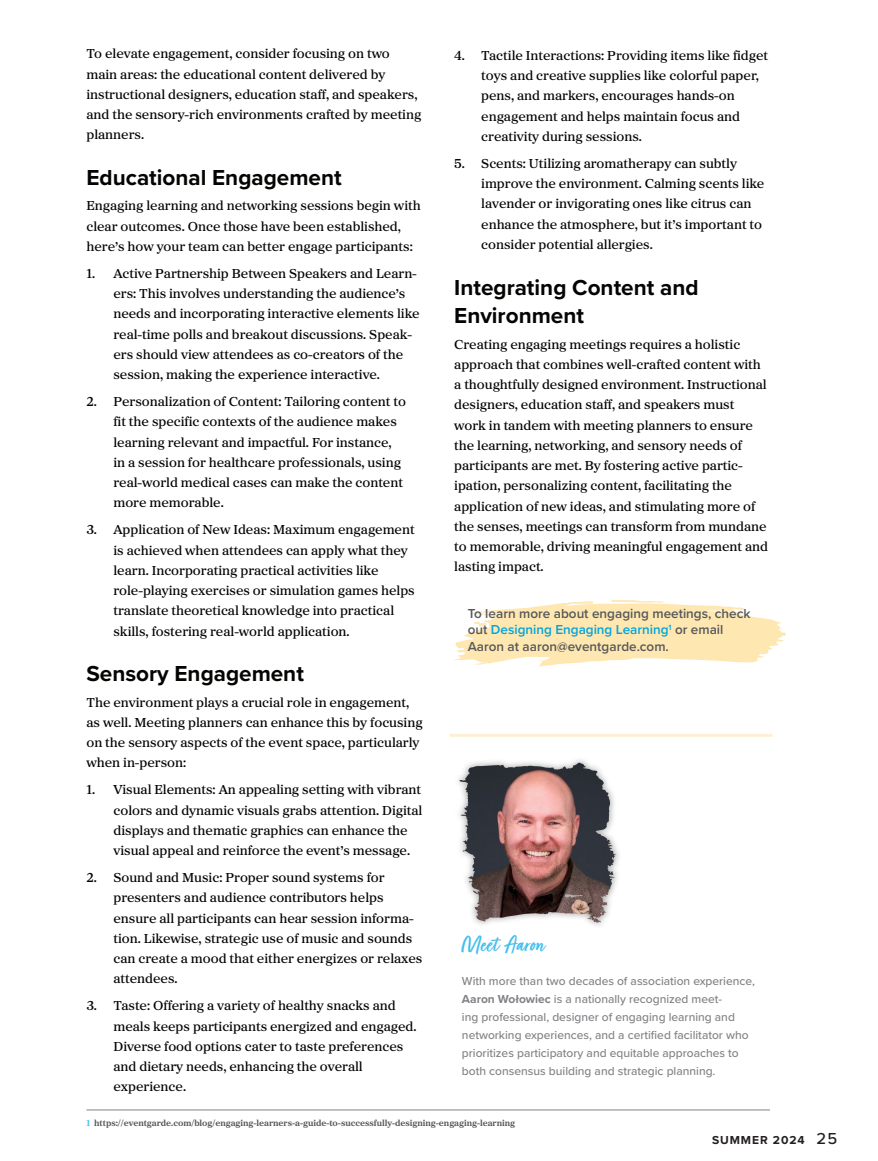
<style>
.page{position:relative;width:878px;height:1161px;background:#fff}
.page>*{position:absolute;margin:0;border:0;box-sizing:border-box;transform-origin:0 0}
.Meet_Author{font:24px "Turbinado Bold Pro";color:#45bfee}
.Subheading{font:700 22.5px/28.5px "Proxima Nova";color:#040503}
.Body_Copy{font:500 13.5px/20.2px "Proxima Sera";color:#040503}
.End_of_article_contact{font:600 13.5px/16.2px "Proxima Nova";color:#57585a}
.Bio_2nd_par{font:500 12px/18px "Proxima Nova";color:#808285}
.t1{font:700 12px "Proxima Nova";letter-spacing:.075em;color:#231f20}
.Body_Copy-2{font:700 9px "Proxima Sera";color:#57585a}
.s1{color:#00a5de}
.s2{font-weight:700}
.s3{color:#45bfee}
.s4{font-weight:500;font-size:16.5px}
</style>
<div class="page">
<svg style="left:454px;top:600px;width:332px;height:67px"></svg>
<svg style="left:461px;top:763px;width:155px;height:160px"></svg>
<img style="left:459px;top:763px;width:118px;height:79px">
<hr style="left:449px;top:734px;width:323px;height:3px;background:#fef0d2">
<hr style="left:86px;top:1110px;width:684px;height:1px;background:#808285">
<p class="Body_Copy" style="left:86px;top:43px;width:336px">To elevate engagement, consider focusing on two main areas: the educational content delivered by instructional designers, education staff, and speakers, and the sensory-rich environments crafted by meeting planners.</p>
<p class="Subheading" style="left:86px;top:163px;width:257px">Educational Engagement</p>
<p class="Body_Copy" style="left:86px;top:195px;width:336px">Engaging learning and networking sessions begin with clear outcomes. Once those have been established, here’s how your team can better engage participants:</p>
<p class="Body_Copy" style="left:113px;top:263px;width:308px;text-indent:-27px">1. Active Partnership Between Speakers and Learn&shy;ers: This involves understanding the audience’s needs and incorporating interactive elements like real-time polls and breakout discussions. Speak&shy;ers should view attendees as co-creators of the session, making the experience interactive.</p>
<p class="Body_Copy" style="left:113px;top:391px;width:294px;text-indent:-27px">2. Personalization of Content: Tailoring content to fit the specific contexts of the audience makes learning relevant and impactful. For instance, in a session for healthcare professionals, using real-world medical cases can make the content more memorable.</p>
<p class="Body_Copy" style="left:113px;top:519px;width:303px;text-indent:-27px">3. Application of New Ideas: Maximum engagement is achieved when attendees can apply what they learn. Incorporating practical activities like role-playing exercises or simulation games helps translate theoretical knowledge into practical skills, fostering real-world application.</p>
<p class="Subheading" style="left:86px;top:659px;width:219px">Sensory Engagement</p>
<p class="Body_Copy" style="left:86px;top:692px;width:338px">The environment plays a crucial role in engagement, as well. Meeting planners can enhance this by focusing on the sensory aspects of the event space, particularly when in-person:</p>
<p class="Body_Copy" style="left:113px;top:779px;width:310px;text-indent:-27px">1. Visual Elements: An appealing setting with vibrant colors and dynamic visuals grabs attention. Digital displays and thematic graphics can enhance the visual appeal and reinforce the event’s message.</p>
<p class="Body_Copy" style="left:113px;top:867px;width:310px;text-indent:-27px">2. Sound and Music: Proper sound systems for presenters and audience contributors helps ensure all participants can hear session informa&shy;tion. Likewise, strategic use of music and sounds can create a mood that either energizes or relaxes attendees.</p>
<p class="Body_Copy" style="left:113px;top:995px;width:304px;text-indent:-27px">3. Taste: Offering a variety of healthy snacks and meals keeps participants energized and engaged.<br>Diverse food options cater to taste preferences and dietary needs, enhancing the overall experience.</p>
<p class="Body_Copy" style="left:481px;top:45px;width:288px;text-indent:-27px">4. Tactile Interactions: Providing items like fidget toys and creative supplies like colorful paper, pens, and markers, encourages hands-on engagement and helps maintain focus and creativity during sessions.</p>
<p class="Body_Copy" style="left:481px;top:153px;width:285px;text-indent:-27px">5. Scents: Utilizing aromatherapy can subtly improve the environment. Calming scents like lavender or invigorating ones like citrus can enhance the atmosphere, but it’s important to consider potential allergies.</p>
<p class="Subheading" style="left:454px;top:272px;width:246px">Integrating Content and<br>Environment</p>
<p class="Body_Copy" style="left:454px;top:333px;width:315px">Creating engaging meetings requires a holistic approach that combines well-crafted content with a thoughtfully designed environment. Instructional designers, education staff, and speakers must work in tandem with meeting planners to ensure the learning, networking, and sensory needs of participants are met. By fostering active partic&shy;ipation, personalizing content, facilitating the application of new ideas, and stimulating more of the senses, meetings can transform from mundane to memorable, driving meaningful engagement and lasting impact.</p>
<p class="End_of_article_contact" style="left:467px;top:605px;width:284px">To learn more about engaging meetings, check out <span class="s1">Designing Engaging Learning</span><sup>1</sup> or email<br>Aaron at aaron@eventgarde.com.</p>
<p class="Meet_Author" style="left:462px;top:932px;width:84px">Meet Aaron</p>
<p class="Bio_2nd_par" style="left:462px;top:971px;width:294px">With more than two decades of association experience, <span class="s2">Aaron Wołowiec</span> is a nationally recognized meet-<br>ing professional, designer of engaging learning and networking experiences, and a certified facilitator who prioritizes participatory and equitable approaches to both consensus building and strategic planning.</p>
<p class="Body_Copy-2" style="left:86px;top:1116px;width:430px"><span class="s3">1</span> https://eventgarde.com/blog/engaging-learners-a-guide-to-successfully-designing-engaging-learning</p>
<p class="t1" style="left:712px;top:1131px;width:127px">SUMMER 2024 <span class="s4">25</span></p>
</div>
